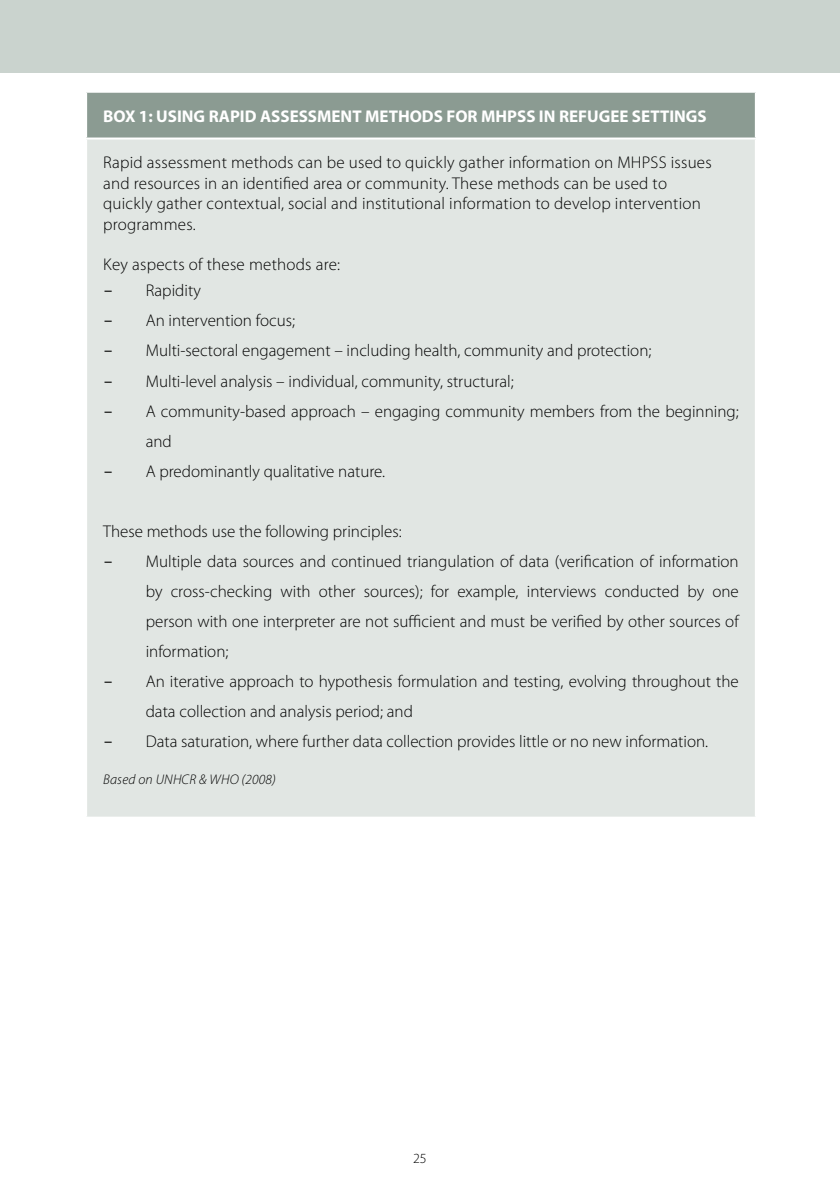
<style>
.page{position:relative;width:840px;height:1191px;background:#fff}
.page>*{position:absolute;margin:0;border:0;box-sizing:border-box;transform-origin:0 0}
.t1{font:300 17px/30px "Myriad Pro";color:#000}
.t2{font:700 17px "Myriad Pro";color:#fff}
.t3{font:italic 300 14px "Myriad Pro";letter-spacing:.015em;color:#000}
.t4{font:300 14px "Myriad Pro";color:#000}
.s1{font-family:"Courier New";font-weight:400}
</style>
<div class="page">
<div style="left:0;top:0;width:839px;height:72px;background:#cad3ce"></div>
<div style="left:86px;top:92px;width:669px;height:46px;background:#8b9b92"></div>
<div style="left:86px;top:138px;width:669px;height:679px;background:#e1e6e3"></div>
<hr style="left:85px;top:91px;width:671px;height:2px;background:#fff">
<hr style="left:85px;top:93px;width:2px;height:44px;background:#fff">
<hr style="left:754px;top:93px;width:2px;height:44px;background:#fff">
<hr style="left:85px;top:137px;width:671px;height:2px;background:#fff">
<hr style="left:85px;top:139px;width:2px;height:677px;background:#fff">
<hr style="left:754px;top:139px;width:2px;height:677px;background:#fff">
<hr style="left:85px;top:816px;width:671px;height:2px;background:#fff">
<p class="t2" style="left:103px;top:105px;width:604px">BOX 1: USING RAPID ASSESSMENT METHODS FOR MHPSS IN REFUGEE SETTINGS</p>
<p class="t1" style="left:103px;top:152px;width:609px;line-height:20.4px">Rapid assessment methods can be used to quickly gather information on MHPSS issues and resources in an identified area or community. These methods can be used to quickly gather contextual, social and institutional information to develop intervention programmes.</p>
<p class="t1" style="left:103px;top:249px;width:238px">Key aspects of these methods are:</p>
<p class="t1" style="left:103px;top:276px;width:99px"><span class="s1">-</span> Rapidity</p>
<p class="t1" style="left:103px;top:306px;width:193px"><span class="s1">-</span> An intervention focus;</p>
<p class="t1" style="left:103px;top:336px;width:549px"><span class="s1">-</span> Multi-sectoral engagement – including health, community and protection;</p>
<p class="t1" style="left:103px;top:366px;width:412px"><span class="s1">-</span> Multi-level analysis – individual, community, structural;</p>
<p class="t1" style="left:146px;top:396px;width:594px;text-indent:-43px"><span class="s1">-</span> A community-based approach – engaging community members from the beginning; and</p>
<p class="t1" style="left:103px;top:456px;width:283px"><span class="s1">-</span> A predominantly qualitative nature.</p>
<p class="t1" style="left:103px;top:516px;width:300px">These methods use the following principles:</p>
<p class="t1" style="left:146px;top:546px;width:594px;text-align:justify;text-indent:-43px"><span class="s1">-</span> Multiple data sources and continued triangulation of data (verification of information by cross-checking with other sources); for example, interviews conducted by one person with one interpreter are not sufficient and must be verified by other sources of information;</p>
<p class="t1" style="left:146px;top:666px;width:594px;text-indent:-43px"><span class="s1">-</span> An iterative approach to hypothesis formulation and testing, evolving throughout the data collection and analysis period; and</p>
<p class="t1" style="left:103px;top:726px;width:606px"><span class="s1">-</span> Data saturation, where further data collection provides little or no new information.</p>
<p class="t3" style="left:103px;top:770px;width:174px">Based on UNHCR &amp; WHO (2008)</p>
<p class="t4" style="left:413px;top:1149px;width:15px">25</p>
</div>
